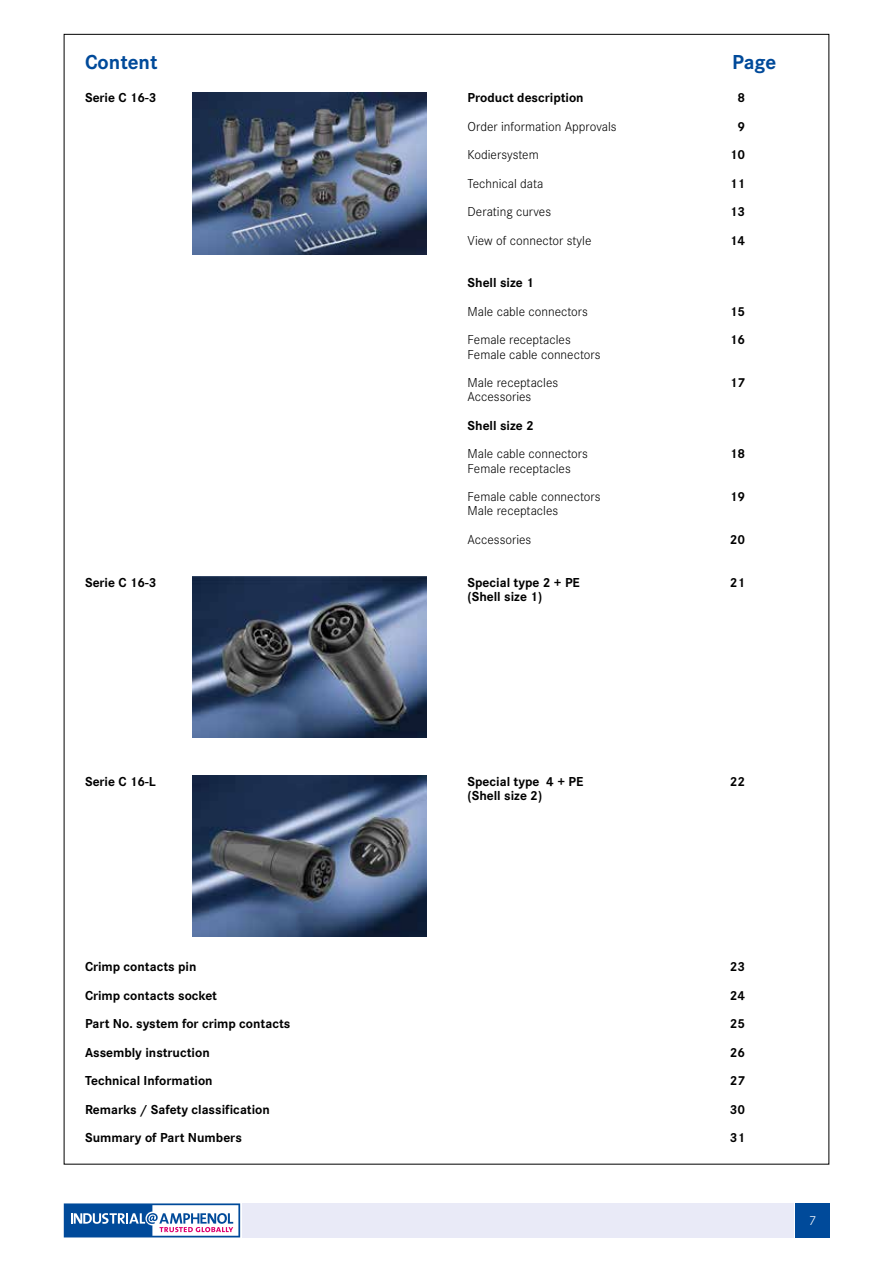
<style>
.page{position:relative;width:893px;height:1263px;background:#fff}
.page>*{position:absolute;margin:0;border:0;box-sizing:border-box;transform-origin:0 0}
.t1{font:700 21px "Corporate S";color:#004a9a}
.t2{font:700 13.5px "Corporate S";color:#000}
.t3{font:300 13.5px/28.5px "Corporate S";color:#000}
.t4{font:300 13.5px "Corporate S";color:#fff}
</style>
<div class="page">
<svg style="left:64px;top:1203px;width:176px;height:34px"></svg>
<div style="left:242px;top:1203px;width:552px;height:34px;background:#e9eaf7"></div>
<div style="left:795px;top:1203px;width:34px;height:34px;background:#004a9a"></div>
<img style="left:193px;top:576px;width:234px;height:162px">
<img style="left:193px;top:93px;width:234px;height:161px">
<img style="left:193px;top:775px;width:234px;height:162px">
<h1 class="t1" style="left:85px;top:46px;width:74px">Content</h1>
<h1 class="t1" style="left:732px;top:46px;width:46px">Page</h1>
<p class="t2" style="left:85px;top:87px;width:73px">Serie C 16-3</p>
<p class="t2" style="left:468px;top:87px;width:118px">Product description</p>
<p class="t2" style="left:737px;top:87px;width:9px">8</p>
<p class="t3" style="left:468px;top:111px;width:150px">Order information Approvals</p>
<p class="t2" style="left:737px;top:115px;width:9px">9</p>
<p class="t3" style="left:468px;top:139px;width:73px">Kodiersystem</p>
<p class="t2" style="left:730px;top:144px;width:17px">10</p>
<p class="t3" style="left:468px;top:168px;width:77px">Technical data</p>
<p class="t2" style="left:730px;top:172px;width:17px">11</p>
<p class="t3" style="left:468px;top:196px;width:85px">Derating curves</p>
<p class="t2" style="left:730px;top:201px;width:17px">13</p>
<p class="t3" style="left:468px;top:225px;width:125px">View of connector style</p>
<p class="t2" style="left:730px;top:229px;width:17px">14</p>
<p class="t2" style="left:468px;top:272px;width:68px">Shell size 1</p>
<p class="t3" style="left:468px;top:296px;width:122px">Male cable connectors</p>
<p class="t2" style="left:730px;top:301px;width:17px">15</p>
<p class="t3" style="left:468px;top:325px;width:105px">Female receptacles</p>
<p class="t2" style="left:730px;top:329px;width:17px">16</p>
<p class="t3" style="left:468px;top:339px;width:134px">Female cable connectors<br>Male receptacles</p>
<p class="t2" style="left:730px;top:372px;width:17px">17</p>
<p class="t3" style="left:468px;top:382px;width:65px">Accessories</p>
<p class="t2" style="left:468px;top:415px;width:68px">Shell size 2</p>
<p class="t3" style="left:468px;top:439px;width:122px">Male cable connectors</p>
<p class="t2" style="left:730px;top:443px;width:17px">18</p>
<p class="t3" style="left:468px;top:453px;width:134px">Female receptacles<br>Female cable connectors</p>
<p class="t2" style="left:730px;top:486px;width:17px">19</p>
<p class="t3" style="left:468px;top:496px;width:92px">Male receptacles<br>Accessories</p>
<p class="t2" style="left:730px;top:529px;width:17px">20</p>
<p class="t2" style="left:85px;top:571px;width:73px">Serie C 16-3</p>
<p class="t2" style="left:468px;top:571px;width:114px">Special type 2 + PE</p>
<p class="t2" style="left:730px;top:571px;width:17px">21</p>
<p class="t2" style="left:468px;top:586px;width:76px">(Shell size 1)</p>
<p class="t2" style="left:85px;top:771px;width:72px">Serie C 16-L</p>
<p class="t2" style="left:468px;top:771px;width:117px">Special type 4 + PE</p>
<p class="t2" style="left:730px;top:771px;width:17px">22</p>
<p class="t2" style="left:468px;top:785px;width:76px">(Shell size 2)</p>
<p class="t2" style="left:85px;top:956px;width:113px">Crimp contacts pin</p>
<p class="t2" style="left:730px;top:956px;width:17px">23</p>
<p class="t2" style="left:85px;top:985px;width:134px">Crimp contacts socket</p>
<p class="t2" style="left:730px;top:985px;width:17px">24</p>
<p class="t2" style="left:85px;top:1013px;width:207px">Part No. system for crimp contacts</p>
<p class="t2" style="left:730px;top:1013px;width:17px">25</p>
<p class="t2" style="left:85px;top:1042px;width:126px">Assembly instruction</p>
<p class="t2" style="left:730px;top:1042px;width:17px">26</p>
<p class="t2" style="left:85px;top:1070px;width:129px">Technical Information</p>
<p class="t2" style="left:730px;top:1070px;width:17px">27</p>
<p class="t2" style="left:85px;top:1099px;width:186px">Remarks / Safety classification</p>
<p class="t2" style="left:730px;top:1099px;width:17px">30</p>
<p class="t2" style="left:85px;top:1127px;width:158px">Summary of Part Numbers</p>
<p class="t2" style="left:730px;top:1127px;width:17px">31</p>
<p class="t4" style="left:809px;top:1211px;width:9px">7</p>
</div>
